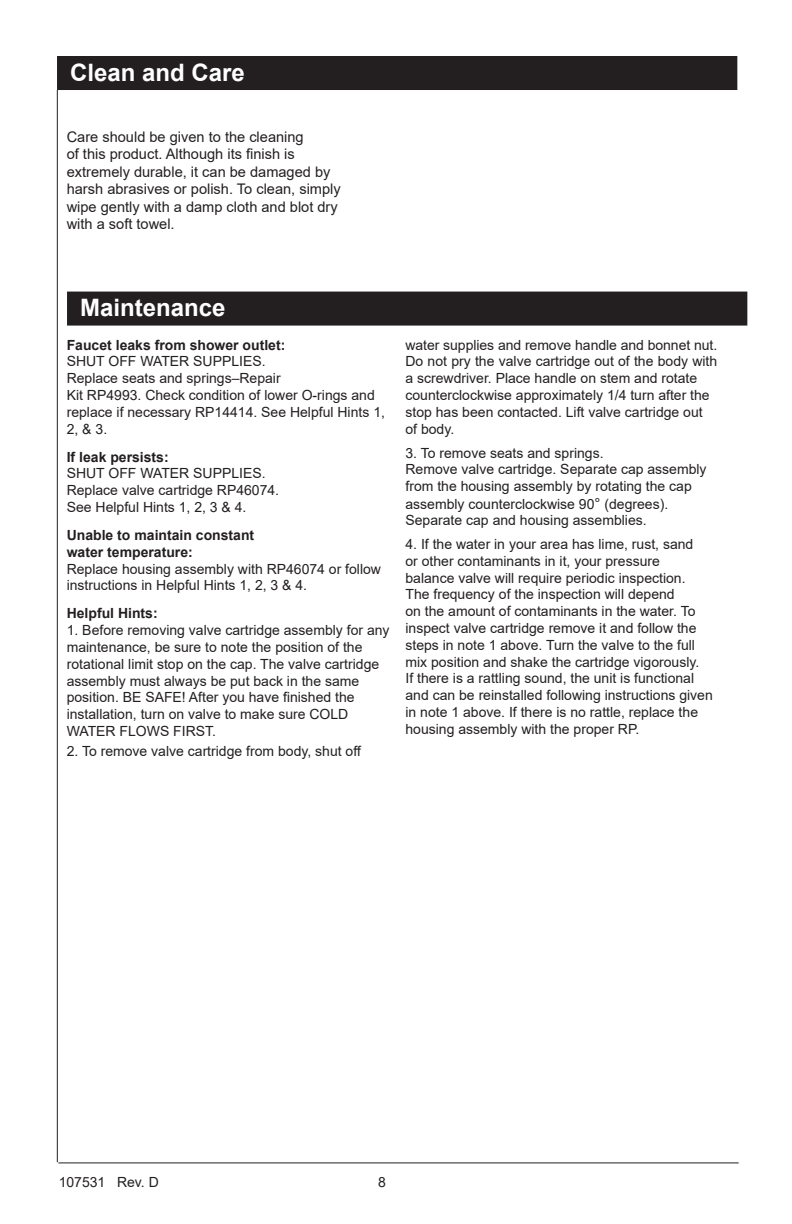
<style>
.page{position:relative;width:792px;height:1224px;background:#fff}
.page>*{position:absolute;margin:0;border:0;box-sizing:border-box;transform-origin:0 0}
.t1{font:700 24px "Arial";color:#fff}
.t2{font:14.6px/17.6px "Arial";color:#231f20}
.t3{font:14px/16.8px "Arial";color:#231f20}
.t4{font:700 14px/16.8px "Arial";color:#231f20}
.s1{font-size:15px}
</style>
<div class="page">
<div style="left:58px;top:57px;width:678px;height:32px;background:#231f20"></div>
<div style="left:57px;top:56px;width:680px;height:34px;border:2px solid #231f20"></div>
<hr style="left:58px;top:1162px;width:681px;height:1px;background:#231f20">
<div style="left:68px;top:293px;width:678px;height:32px;background:#231f20"></div>
<div style="left:67px;top:292px;width:680px;height:34px;border:2px solid #231f20"></div>
<hr style="left:57px;top:90px;width:1px;height:1072px;background:#231f20">
<h1 class="t1" style="left:70px;top:55px;width:176px">Clean and Care</h1>
<p class="t2" style="left:67px;top:128px;width:275px">Care should be given to the cleaning<br>of this product. Although its fi nish is extremely durable, it can be damaged by harsh abrasives or polish. To clean, simply wipe gently with a damp cloth and blot dry with a soft towel.</p>
<h1 class="t1" style="left:80px;top:291px;width:147px">Maintenance</h1>
<p class="t4" style="left:67px;top:336px;width:220px">Faucet leaks from shower outlet:</p>
<p class="t3" style="left:67px;top:353px;width:320px">SHUT OFF WATER SUPPLIES.<br>Replace seats and springs–Repair<br>Kit RP4993. Check condition of lower O-rings and replace if necessary RP14414. See Helpful Hints 1,<br>2, &amp; 3.</p>
<p class="t4" style="left:67px;top:448px;width:103px">If leak persists:</p>
<p class="t3" style="left:67px;top:465px;width:214px">SHUT OFF WATER SUPPLIES.<br>Replace valve cartridge RP46074.<br>See Helpful Hints 1, 2, 3 &amp; 4.</p>
<p class="t4" style="left:67px;top:527px;width:189px">Unable to maintain constant water temperature:</p>
<p class="t3" style="left:67px;top:560px;width:316px">Replace housing assembly with RP46074 or follow instructions in Helpful Hints 1, 2, 3 &amp; 4.</p>
<p class="t4" style="left:67px;top:605px;width:92px">Helpful Hints:</p>
<p class="t3" style="left:67px;top:622px;width:324px">1. Before removing valve cartridge assembly for any maintenance, be sure to note the position of the rotational limit stop on the cap. The valve cartridge assembly must always be put back in the same position. BE SAFE! After you have fi nished the installation, turn on valve to make sure COLD WATER FLOWS FIRST.</p>
<p class="t3" style="left:67px;top:743px;width:296px">2. To remove valve cartridge from body, shut off</p>
<p class="t3" style="left:406px;top:336px;width:313px">water supplies and remove handle and bonnet nut.<br>Do not pry the valve cartridge out of the body with a screwdriver. Place handle on stem and rotate counterclockwise approximately 1/4 turn after the stop has been contacted. Lift valve cartridge out of body.</p>
<p class="t3" style="left:406px;top:444px;width:303px">3. To remove seats and springs.<br>Remove valve cartridge. Separate cap assembly from the housing assembly by rotating the cap assembly counterclockwise 90<span class="s1">°</span> (degrees).<br>Separate cap and housing assemblies.</p>
<p class="t3" style="left:406px;top:536px;width:309px">4. If the water in your area has lime, rust, sand<br>or other contaminants in it, your pressure<br>balance valve will require periodic inspection.<br>The frequency of the inspection will depend<br>on the amount of contaminants in the water. To inspect valve cartridge remove it and follow the steps in note 1 above. Turn the valve to the full mix position and shake the cartridge vigorously.<br>If there is a rattling sound, the unit is functional and can be reinstalled following instructions given in note 1 above. If there is no rattle, replace the housing assembly with the proper RP.</p>
<p class="t3" style="left:59px;top:1174px;width:102px">107531 Rev. D</p>
<p class="t3" style="left:378px;top:1173px;width:9px">8</p>
</div>
